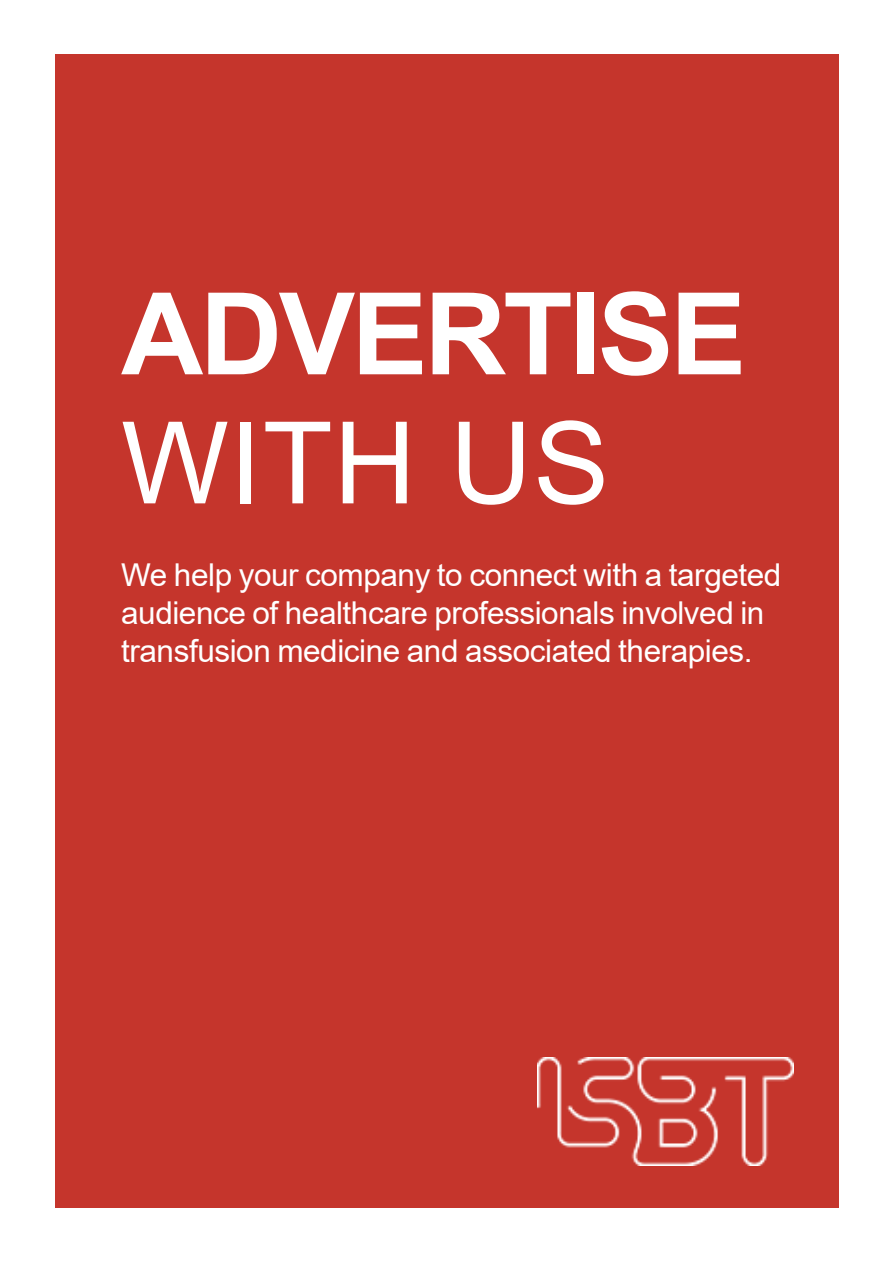
<style>
.page{position:relative;width:893px;height:1263px;background:#fff}
.page>*{position:absolute;margin:0;border:0;box-sizing:border-box;transform-origin:0 0}
.t1{font:700 114px "Arial";letter-spacing:-.03em;color:#fff}
.t2{font:114px "Arial";letter-spacing:.01em;color:#fff}
.t3{font:31.5px/37.8px "Arial";letter-spacing:-.015em;color:#fff}
</style>
<div class="page">
<div style="left:55px;top:55px;width:783px;height:1153px;background:#c5352c"></div>
<img style="left:537px;top:1057px;width:256px;height:108px">
<h1 class="t1" style="left:121px;top:254px;width:627px">ADVERTISE</h1>
<h1 class="t2" style="left:121px;top:385px;width:490px">WITH US</h1>
<p class="t3" style="left:121px;top:556px;width:662px">We help your company to connect with a targeted audience of healthcare professionals involved in transfusion medicine and associated therapies.</p>
</div>
